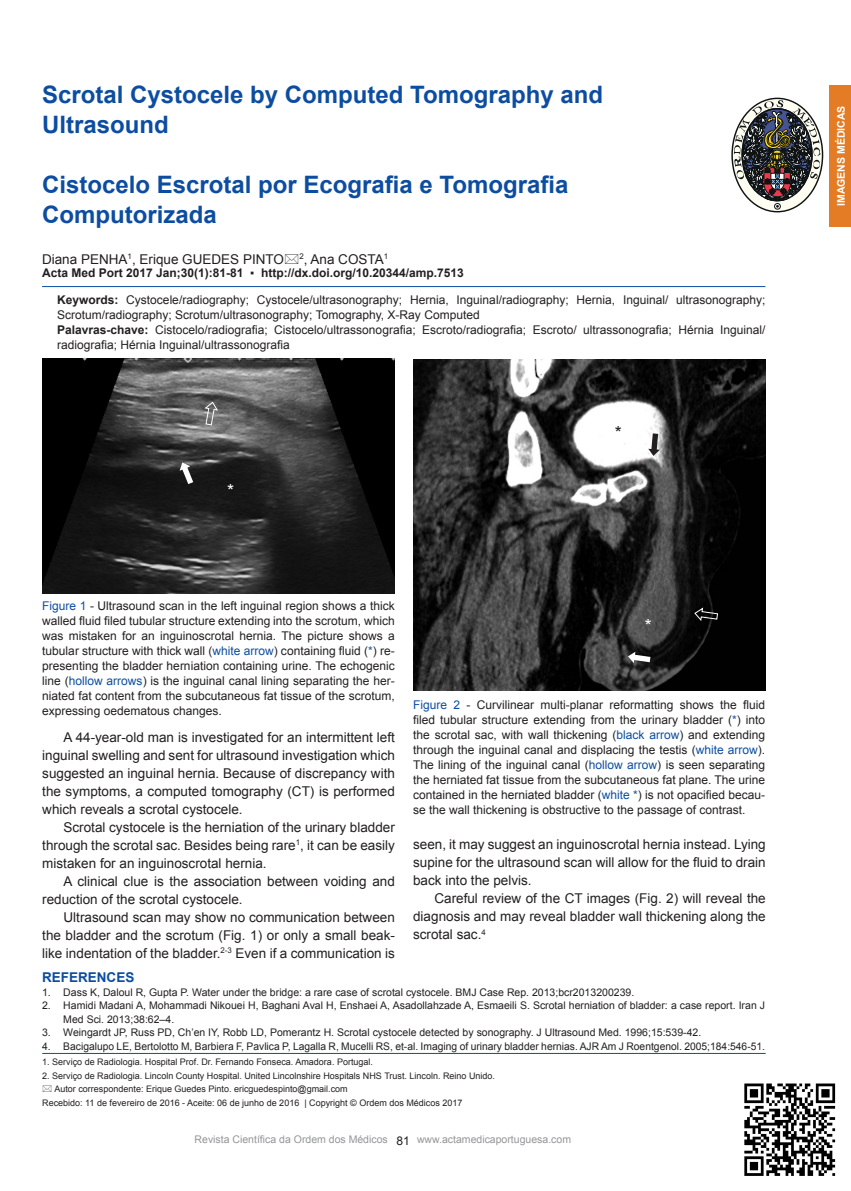
<style>
.page{position:relative;width:851px;height:1191px;background:#fff}
.page>*{position:absolute;margin:0;border:0;box-sizing:border-box;transform-origin:0 0}
.t1{font:700 24px/30px "Arial";color:#0d4da1}
.t2{font:18px "Arial";color:#fff}
.t3{font:18px "Arial";color:#231f20}
.Normal_wrd_8{font:13.5px/18px "Arial";color:#231f20;text-align:justify}
.Normal_wrd_8-2{font:700 13.5px "Arial";color:#0d4da1}
.t4{font:12px/15px "Arial";color:#231f20}
.t5{font:700 12px "Arial";color:#231f20}
.t6{font:10.5px/13.5px "Arial";color:#231f20}
.SUBTITULO{font:10.5px "Arial";color:#939598}
.t7{font:700 10.5px "Arial";color:#fff}
.LEGENDA{font:9px "Arial";color:#231f20}
.s1{font-weight:400}
.s2{font-weight:700}
.s3{color:#0d4da1}
</style>
<div class="page">
<div style="left:829px;top:85px;width:22px;height:142px;background:#e37c25"></div>
<svg style="left:734px;top:100px;width:87px;height:109px"></svg>
<img style="left:744px;top:1083px;width:92px;height:93px">
<hr style="left:42px;top:1053px;width:723px;height:1px;background:#0d4da1">
<hr style="left:42px;top:286px;width:723px;height:1px;background:#0d4da1">
<img style="left:42px;top:359px;width:353px;height:234px">
<svg style="left:205px;top:401px;width:14px;height:25px"></svg>
<svg style="left:180px;top:462px;width:13px;height:22px"></svg>
<img style="left:413px;top:359px;width:352px;height:331px">
<svg style="left:648px;top:433px;width:12px;height:23px"></svg>
<svg style="left:628px;top:651px;width:22px;height:12px"></svg>
<svg style="left:694px;top:607px;width:24px;height:14px"></svg>
<p class="t1" style="left:42px;top:79px;width:562px">Scrotal Cystocele by Computed Tomography and<br>Ultrasound</p>
<p class="t1" style="left:42px;top:169px;width:528px">Cistocelo Escrotal por Ecografia e Tomografia<br>Computorizada</p>
<p class="Normal_wrd_8" style="left:42px;top:250px;width:348px">Diana PENHA<sup>1</sup>, Erique GUEDES PINTO <sup>2</sup>, Ana COSTA<sup>1</sup></p>
<p class="t5" style="left:42px;top:265px;width:423px">Acta Med Port 2017 Jan;30(1):81-81 <span class="s1">▪</span> http://dx.doi.org/10.20344/amp.7513</p>
<p class="t4" style="left:57px;top:292px;width:710px"><span class="s2">Keywords:</span> Cystocele/radiography; Cystocele/ultrasonography; Hernia, Inguinal/radiography; Hernia, Inguinal/ ultrasonography;<br>Scrotum/radiography; Scrotum/ultrasonography; Tomography, X-Ray Computed</p>
<p class="t4" style="left:57px;top:322px;width:710px"><span class="s2">Palavras-chave:</span> Cistocelo/radiografia; Cistocelo/ultrassonografia; Escroto/radiografia; Escroto/ ultrassonografia; Hérnia Inguinal/ radiografia; Hérnia Inguinal/ultrassonografia</p>
<p class="t2" style="left:227px;top:478px;width:9px">*</p>
<p class="t3" style="left:615px;top:420px;width:9px">*</p>
<p class="t4" style="left:42px;top:598px;width:354px;text-align:justify"><span class="s3">Figure 1</span> - Ultrasound scan in the left inguinal region shows a thick walled fluid filed tubular structure extending into the scrotum, which was mistaken for an inguinoscrotal hernia. The picture shows a tubular structure with thick wall (<span class="s3">white arrow</span>) containing fluid (<span class="s3">*</span>) re&shy;presenting the bladder herniation containing urine. The echogenic line (<span class="s3">hollow arrows</span>) is the inguinal canal lining separating the her&shy;niated fat content from the subcutaneous fat tissue of the scrotum, expressing oedematous changes.</p>
<p class="Normal_wrd_8" style="left:42px;top:728px;width:354px;text-indent:21px">A 44-year-old man is investigated for an intermittent left inguinal swelling and sent for ultrasound investigation which suggested an inguinal hernia. Because of discrepancy with the symptoms, a computed tomography (CT) is performed which reveals a scrotal cystocele.</p>
<p class="Normal_wrd_8" style="left:42px;top:818px;width:354px;text-indent:21px">Scrotal cystocele is the herniation of the urinary bladder through the scrotal sac. Besides being rare<sup>1</sup>, it can be easily mistaken for an inguinoscrotal hernia.</p>
<p class="Normal_wrd_8" style="left:42px;top:872px;width:354px;text-indent:21px">A clinical clue is the association between voiding and reduction of the scrotal cystocele.</p>
<p class="Normal_wrd_8" style="left:42px;top:908px;width:354px;text-indent:21px">Ultrasound scan may show no communication between the bladder and the scrotum (Fig. 1) or only a small beak&shy;like indentation of the bladder.<sup>2-3</sup> Even if a communication is</p>
<p class="t2" style="left:645px;top:613px;width:9px">*</p>
<p class="t4" style="left:413px;top:697px;width:353px;text-align:justify"><span class="s3">Figure 2</span> - Curvilinear multi-planar reformatting shows the fluid filed tubular structure extending from the urinary bladder (<span class="s3">*</span>) into the scrotal sac, with wall thickening (<span class="s3">black arrow</span>) and extending through the inguinal canal and displacing the testis (<span class="s3">white arrow</span>).<br>The lining of the inguinal canal (<span class="s3">hollow arrow</span>) is seen separating the herniated fat tissue from the subcutaneous fat plane. The urine contained in the herniated bladder (<span class="s3">white *</span>) is not opacified becau&shy;se the wall thickening is obstructive to the passage of contrast.</p>
<p class="Normal_wrd_8" style="left:413px;top:835px;width:354px">seen, it may suggest an inguinoscrotal hernia instead. Lying supine for the ultrasound scan will allow for the fluid to drain back into the pelvis.</p>
<p class="Normal_wrd_8" style="left:413px;top:889px;width:354px;text-indent:21px">Careful review of the CT images (Fig. 2) will reveal the diagnosis and may reveal bladder wall thickening along the scrotal sac.<sup>4</sup></p>
<p class="Normal_wrd_8-2" style="left:42px;top:968px;width:94px">REFERENCES</p>
<p class="t6" style="left:42px;top:985px;width:594px">1. Dass K, Daloul R, Gupta P. Water under the bridge: a rare case of scrotal cystocele. BMJ Case Rep. 2013;bcr2013200239.</p>
<p class="t6" style="left:63px;top:999px;width:703px;text-indent:-21px">2. Hamidi Madani A, Mohammadi Nikouei H, Baghani Aval H, Enshaei A, Asadollahzade A, Esmaeili S. Scrotal herniation of bladder: a case report. Iran J<br>Med Sci. 2013;38:62–4.</p>
<p class="t6" style="left:42px;top:1026px;width:660px">3. Weingardt JP, Russ PD, Ch’en IY, Robb LD, Pomerantz H. Scrotal cystocele detected by sonography. J Ultrasound Med. 1996;15:539-42.</p>
<p class="t6" style="left:42px;top:1039px;width:724px">4. Bacigalupo LE, Bertolotto M, Barbiera F, Pavlica P, Lagalla R, Mucelli RS, et-al. Imaging of urinary bladder hernias. AJR Am J Roentgenol. 2005;184:546-51.</p>
<p class="LEGENDA" style="left:42px;top:1056px;width:332px">1. Serviço de Radiologia. Hospital Prof. Dr. Fernando Fonseca. Amadora. Portugal.</p>
<p class="LEGENDA" style="left:42px;top:1069px;width:454px">2. Serviço de Radiologia. Lincoln County Hospital. United Lincolnshire Hospitals NHS Trust. Lincoln. Reino Unido.</p>
<p class="LEGENDA" style="left:54px;top:1083px;width:295px">Autor correspondente: Erique Guedes Pinto. ericguedespinto@gmail.com</p>
<p class="LEGENDA" style="left:42px;top:1096px;width:422px">Recebido: 11 de fevereiro de 2016 - Aceite: 06 de junho de 2016 | Copyright © Ordem dos Médicos 2017</p>
<p class="SUBTITULO" style="left:195px;top:1132px;width:195px">Revista Científica da Ordem dos Médicos</p>
<p class="SUBTITULO" style="left:417px;top:1132px;width:156px">www.actamedicaportuguesa.com</p>
<p class="t4" style="left:396px;top:1133px;width:15px">81</p>
<p class="t7" style="left:833px;top:206px;width:102px;rotate:-90deg">IMAGENS MÉDICAS</p>
</div>
